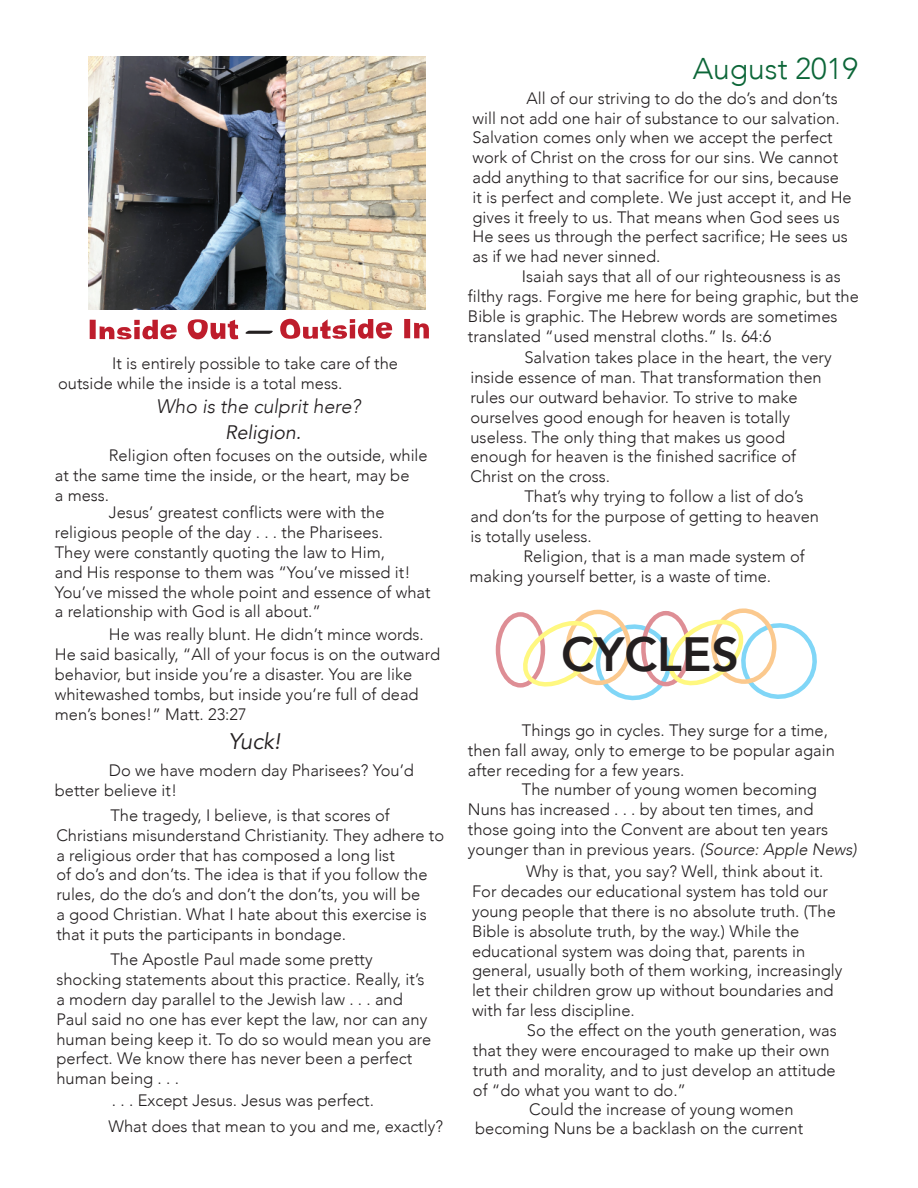
<style>
.page{position:relative;width:918px;height:1188px;background:#fff}
.page>*{position:absolute;margin:0;border:0;box-sizing:border-box;transform-origin:0 0}
.t1{font:800 48px "Avenir";color:#231f20}
.t2{font:300 30px "Avenir";color:#0c6638}
.t3{font:italic 22.5px "Avenir";color:#231f20}
.t4{font:italic 300 19.5px "Avenir";color:#231f20}
.t5{font:italic 19.5px "Avenir";color:#231f20}
.t6{font:300 16.5px/19.8px "Avenir";color:#231f20}
.s1{font-style:italic}
</style>
<div class="page">
<img style="left:88px;top:57px;width:337px;height:252px">
<svg style="left:90px;top:320px;width:87px;height:19px"></svg>
<svg style="left:404px;top:319px;width:25px;height:19px"></svg>
<svg style="left:188px;top:319px;width:204px;height:20px"></svg>
<div style="left:496px;top:612px;width:49px;height:76px;border:4px solid #be1d2c;border-radius:50%"></div>
<svg style="left:520px;top:608px;width:297px;height:92px"></svg>
<p class="t6" style="left:58px;top:353px;width:341px;text-indent:54px">It is entirely possible to take care of the outside while the inside is a total mess.</p>
<p class="t4" style="left:156px;top:394px;width:206px">Who is the culprit here?</p>
<p class="t5" style="left:225px;top:421px;width:78px">Religion.</p>
<p class="t6" style="left:55px;top:446px;width:374px;text-indent:54px">Religion often focuses on the outside, while at the same time the inside, or the heart, may be<br>a mess.</p>
<p class="t6" style="left:55px;top:503px;width:377px;text-indent:54px">Jesus’ greatest conflicts were with the religious people of the day . . . the Pharisees.<br>They were constantly quoting the law to Him,<br>and His response to them was “You’ve missed it!<br>You’ve missed the whole point and essence of what a relationship with God is all about.”</p>
<p class="t6" style="left:55px;top:625px;width:387px;text-indent:54px">He was really blunt. He didn’t mince words.<br>He said basically, “All of your focus is on the outward behavior, but inside you’re a disaster. You are like whitewashed tombs, but inside you’re full of dead men’s bones!” Matt. 23:27</p>
<h3 class="t3" style="left:229px;top:728px;width:53px">Yuck!</h3>
<p class="t6" style="left:55px;top:760px;width:361px;text-indent:54px">Do we have modern day Pharisees? You’d better believe it!</p>
<p class="t6" style="left:56px;top:805px;width:389px;text-indent:54px">The tragedy, I believe, is that scores of Christians misunderstand Christianity. They adhere to a religious order that has composed a long list<br>of do’s and don’ts. The idea is that if you follow the rules, do the do’s and don’t the don’ts, you will be<br>a good Christian. What I hate about this exercise is that it puts the participants in bondage.</p>
<p class="t6" style="left:56px;top:950px;width:376px;text-indent:54px">The Apostle Paul made some pretty shocking statements about this practice. Really, it’s a modern day parallel to the Jewish law . . . and Paul said no one has ever kept the law, nor can any human being keep it. To do so would mean you are perfect. We know there has never been a perfect human being . . .</p>
<p class="t6" style="left:108px;top:1088px;width:336px;line-height:26px">. . . Except Jesus. Jesus was perfect.<br>What does that mean to you and me, exactly?</p>
<h2 class="t2" style="left:693px;top:51px;width:167px">August 2019</h2>
<p class="t6" style="left:472px;top:88px;width:381px;text-indent:54px">All of our striving to do the do’s and don’ts will not add one hair of substance to our salvation.<br>Salvation comes only when we accept the perfect work of Christ on the cross for our sins. We cannot add anything to that sacrifice for our sins, because it is perfect and complete. We just accept it, and He gives it freely to us. That means when God sees us He sees us through the perfect sacrifice; He sees us as if we had never sinned.</p>
<p class="t6" style="left:468px;top:267px;width:393px;text-indent:54px">Isaiah says that all of our righteousness is as filthy rags. Forgive me here for being graphic, but the Bible is graphic. The Hebrew words are sometimes translated “used menstral cloths.” Is. 64:6</p>
<p class="t6" style="left:524px;top:348px;width:309px">Salvation takes place in the heart, the very</p>
<p class="t6" style="left:470px;top:368px;width:353px">inside essence of man. That transformation then</p>
<p class="t6" style="left:470px;top:388px;width:329px">rules our outward behavior. To strive to make</p>
<p class="t6" style="left:470px;top:407px;width:321px">ourselves good enough for heaven is totally</p>
<p class="t6" style="left:470px;top:427px;width:316px">useless. The only thing that makes us good</p>
<p class="t6" style="left:470px;top:447px;width:327px">enough for heaven is the finished sacrifice of</p>
<p class="t6" style="left:470px;top:467px;width:141px">Christ on the cross.</p>
<p class="t6" style="left:524px;top:487px;width:281px">That’s why trying to follow a list of do’s</p>
<p class="t6" style="left:470px;top:507px;width:350px">and don’ts for the purpose of getting to heaven</p>
<p class="t6" style="left:470px;top:527px;width:123px">is totally useless.</p>
<p class="t6" style="left:523px;top:547px;width:283px">Religion, that is a man made system of</p>
<p class="t6" style="left:469px;top:567px;width:303px">making yourself better, is a waste of time.</p>
<h1 class="t1" style="left:561px;top:617px;width:179px">CYCLES</h1>
<p class="t6" style="left:468px;top:721px;width:368px;text-indent:54px">Things go in cycles. They surge for a time, then fall away, only to emerge to be popular again after receding for a few years.</p>
<p class="t6" style="left:468px;top:780px;width:390px;text-indent:54px">The number of young women becoming Nuns has increased . . . by about ten times, and those going into the Convent are about ten years younger than in previous years. <span class="s1">(Source: Apple News)</span></p>
<p class="t6" style="left:472px;top:862px;width:372px;text-indent:54px">Why is that, you say? Well, think about it.<br>For decades our educational system has told our young people that there is no absolute truth. (The Bible is absolute truth, by the way.) While the educational system was doing that, parents in general, usually both of them working, increasingly let their children grow up without boundaries and with far less discipline.</p>
<p class="t6" style="left:473px;top:1021px;width:365px;text-indent:54px">So the effect on the youth generation, was that they were encouraged to make up their own truth and morality, and to just develop an attitude of “do what you want to do.”</p>
<p class="t6" style="left:475px;top:1099px;width:330px;text-indent:54px">Could the increase of young women becoming Nuns be a backlash on the current</p>
</div>
